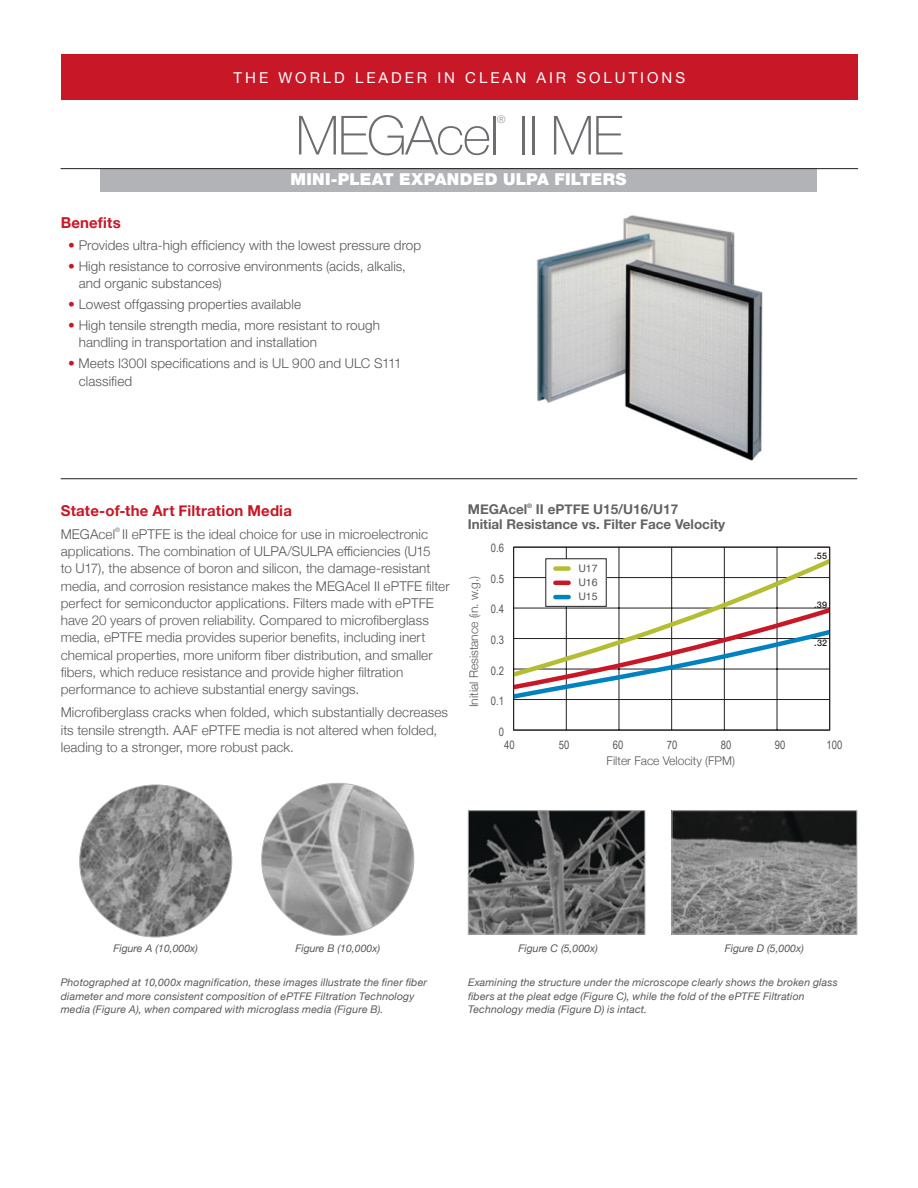
<style>
.page{position:relative;width:918px;height:1188px;background:#fff}
.page>*{position:absolute;margin:0;border:0;box-sizing:border-box;transform-origin:0 0}
.body{font:100 54px "Helvetica Neue";letter-spacing:-.025em;color:#6c6d70}
.t1{font:900 16.5px "Helvetica Neue LT Std";letter-spacing:.015em;color:#fff}
.Text_Header{font:700 15px "Helvetica Neue";letter-spacing:.01em;color:#c81727}
.t2{font:15px "Helvetica Neue";letter-spacing:.2em;color:#fff}
.Text{font:300 13.5px/17.2px "Helvetica Neue";letter-spacing:.005em;color:#57585a}
.Bullets{font:300 13.5px/17.2px "Helvetica Neue LT Std";letter-spacing:.005em;color:#57585a}
.t3{font:700 13.5px/15px "Helvetica Neue";color:#636366}
.t4{font:300 12px "Helvetica Neue";color:#57585a}
.t5{font:11.55px "Arial Narrow";color:#57585a}
.Intro_and_Bullets{font:italic 10.5px/13.5px "Helvetica Neue";letter-spacing:.015em;color:#57585a}
.t6{font:10.5px "Helvetica";color:#57585a}
.body-2{font:100 10.5px "Helvetica Neue";color:#6c6d70}
.Text-2{font:500 9px "Helvetica Neue";color:#231f20}
.Text-3{font:300 6.15px "Helvetica Neue";color:#57585a}
.t7{font:700 6.15px "Helvetica Neue";color:#636366}
.s1{color:#c81727}
</style>
<div class="page">
<div style="left:100px;top:169px;width:717px;height:23px;background:#b2b3b7"></div>
<div style="left:61px;top:54px;width:796px;height:46px;background:#c81727"></div>
<hr style="left:61px;top:478px;width:796px;height:1px;background:#231f20">
<hr style="left:61px;top:168px;width:797px;height:1px;background:#231f20">
<img style="left:537px;top:215px;width:226px;height:246px">
<img style="left:80px;top:785px;width:152px;height:152px;border-radius:76px">
<img style="left:262px;top:783px;width:152px;height:152px;border-radius:76px">
<img style="left:674px;top:812px;width:181px;height:120px">
<div style="left:672px;top:810px;width:185px;height:124px;border:1px solid #b2b3b7"></div>
<img style="left:470px;top:812px;width:173px;height:120px">
<div style="left:468px;top:810px;width:177px;height:124px;border:1px solid #b2b3b7"></div>
<hr style="left:566px;top:547px;width:1px;height:183px;background:#231f20">
<hr style="left:619px;top:547px;width:1px;height:183px;background:#231f20">
<hr style="left:671px;top:547px;width:1px;height:183px;background:#231f20">
<hr style="left:724px;top:547px;width:1px;height:183px;background:#231f20">
<hr style="left:777px;top:547px;width:1px;height:183px;background:#231f20">
<hr style="left:514px;top:699px;width:316px;height:1px;background:#231f20">
<svg style="left:515px;top:559px;width:313px;height:140px"></svg>
<div style="left:513px;top:547px;width:317px;height:184px;border:1px solid #231f20"></div>
<div style="left:546px;top:559px;width:60px;height:47px;background:#fff"></div>
<div style="left:555px;top:566px;width:14px;height:5px;background:#b4bd34"></div>
<hr style="left:555px;top:581px;width:14px;height:4px;background:#c81727">
<hr style="left:555px;top:595px;width:14px;height:4px;background:#0082bf">
<p class="t2" style="left:234px;top:67px;width:453px">THE WORLD LEADER IN CLEAN AIR SOLUTIONS</p>
<p class="body" style="left:296px;top:94px;width:329px">MEGAcel II ME</p>
<p class="body-2" style="left:497px;top:111px;width:10px">®</p>
<p class="t1" style="left:291px;top:169px;width:337px">MINI-PLEAT EXPANDED ULPA FILTERS</p>
<p class="Text_Header" style="left:61px;top:211px;width:62px">Benefits</p>
<p class="Bullets" style="left:68px;top:236px;width:354px"><span class="s1">•</span> Provides ultra-high efficiency with the lowest pressure drop</p>
<p class="Bullets" style="left:79px;top:257px;width:329px;text-indent:-11px"><span class="s1">•</span> High resistance to corrosive environments (acids, alkalis, and organic substances)</p>
<p class="Bullets" style="left:68px;top:295px;width:234px"><span class="s1">•</span> Lowest offgassing properties available</p>
<p class="Bullets" style="left:79px;top:316px;width:303px;text-indent:-11px"><span class="s1">•</span> High tensile strength media, more resistant to rough handling in transportation and installation</p>
<p class="Bullets" style="left:79px;top:355px;width:324px;text-indent:-11px"><span class="s1">•</span> Meets I300I specifications and is UL 900 and ULC S111 classified</p>
<p class="Text_Header" style="left:61px;top:498px;width:233px">State-of-the Art Filtration Media</p>
<p class="Text" style="left:61px;top:524px;width:56px">MEGAcel</p>
<p class="Text-3" style="left:115px;top:525px;width:6px">®</p>
<p class="Text" style="left:61px;top:524px;width:390px;text-indent:61px">II ePTFE is the ideal choice for use in microelectronic applications. The combination of ULPA/SULPA efficiencies (U15<br>to U17), the absence of boron and silicon, the damage-resistant media, and corrosion resistance makes the MEGAcel II ePTFE filter perfect for semiconductor applications. Filters made with ePTFE have 20 years of proven reliability. Compared to microfiberglass media, ePTFE media provides superior benefits, including inert chemical properties, more uniform fiber distribution, and smaller fibers, which reduce resistance and provide higher filtration performance to achieve substantial energy savings.</p>
<p class="Text" style="left:61px;top:703px;width:389px">Microfiberglass cracks when folded, which substantially decreases its tensile strength. AAF ePTFE media is not altered when folded, leading to a stronger, more robust pack.</p>
<p class="t3" style="left:468px;top:502px;width:61px">MEGAcel</p>
<p class="t7" style="left:527px;top:501px;width:6px">®</p>
<p class="t3" style="left:468px;top:502px;width:259px;text-indent:68px">II ePTFE U15/U16/U17<br>Initial Resistance vs. Filter Face Velocity</p>
<p class="t5" style="left:491px;top:540px;width:15px">0.6</p>
<p class="t5" style="left:491px;top:570px;width:15px">0.5</p>
<p class="t5" style="left:491px;top:601px;width:15px">0.4</p>
<p class="t5" style="left:491px;top:631px;width:15px">0.3</p>
<p class="t5" style="left:491px;top:662px;width:15px">0.2</p>
<p class="t5" style="left:491px;top:693px;width:15px">0.1</p>
<p class="t5" style="left:499px;top:723px;width:7px">0</p>
<p class="t6" style="left:578px;top:560px;width:21px">U17</p>
<p class="t6" style="left:578px;top:574px;width:21px">U16</p>
<p class="t6" style="left:578px;top:589px;width:21px">U15</p>
<p class="t4" style="left:464px;top:707px;width:133px;rotate:-90deg">Initial Resistance (in. w.g.)</p>
<p class="Text-2" style="left:814px;top:548px;width:14px">.55</p>
<p class="Text-2" style="left:814px;top:597px;width:14px">.39</p>
<p class="Text-2" style="left:814px;top:636px;width:14px">.32</p>
<p class="t5" style="left:504px;top:736px;width:12px">40</p>
<p class="t5" style="left:559px;top:736px;width:12px">50</p>
<p class="t5" style="left:613px;top:736px;width:12px">60</p>
<p class="t5" style="left:667px;top:736px;width:12px">70</p>
<p class="t5" style="left:721px;top:736px;width:12px">80</p>
<p class="t5" style="left:775px;top:736px;width:12px">90</p>
<p class="t5" style="left:827px;top:736px;width:17px">100</p>
<p class="t4" style="left:607px;top:751px;width:130px">Filter Face Velocity (FPM)</p>
<p class="Intro_and_Bullets" style="left:113px;top:942px;width:86px">Figure A (10,000x)</p>
<p class="Intro_and_Bullets" style="left:295px;top:942px;width:86px">Figure B (10,000x)</p>
<p class="Intro_and_Bullets" style="left:61px;top:976px;width:368px">Photographed at 10,000x magnification, these images illustrate the finer fiber diameter and more consistent composition of ePTFE Filtration Technology media (Figure A), when compared with microglass media (Figure B).</p>
<p class="Intro_and_Bullets" style="left:518px;top:942px;width:81px">Figure C (5,000x)</p>
<p class="Intro_and_Bullets" style="left:725px;top:942px;width:81px">Figure D (5,000x)</p>
<p class="Intro_and_Bullets" style="left:468px;top:976px;width:371px">Examining the structure under the microscope clearly shows the broken glass fibers at the pleat edge (Figure C), while the fold of the ePTFE Filtration<br>Technology media (Figure D) is intact.</p>
</div>
